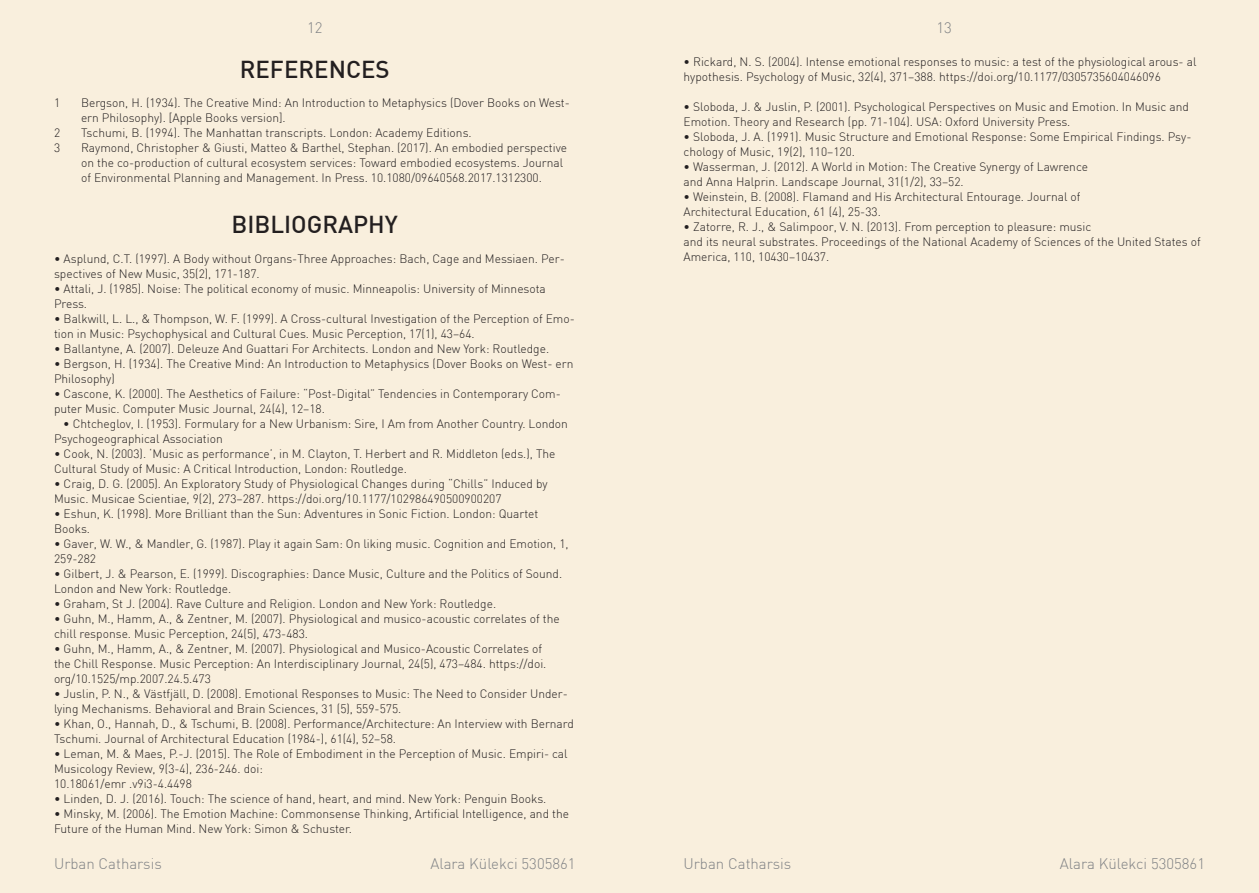
<style>
.page{position:relative;width:1259px;height:893px;background:#fff}
.page>*{position:absolute;margin:0;border:0;box-sizing:border-box;transform-origin:0 0}
.t1{font:500 24px "DIN";color:#231f20}
.t2{font:300 15px "DIN";color:#808285}
.t3{font:300 12px/15px "DIN";color:#231f20}
</style>
<div class="page">
<div style="left:0;top:0;width:629px;height:893px;background:#f9efdd"></div>
<div style="left:629px;top:0;width:630px;height:893px;background:#f9efdd"></div>
<p class="t2" style="left:307px;top:18px;width:17px">12</p>
<p class="t2" style="left:936px;top:18px;width:17px">13</p>
<p class="t1" style="left:240px;top:54px;width:151px">REFERENCES</p>
<p class="t3" style="left:54px;top:95px;width:8px">1</p>
<p class="t3" style="left:81px;top:95px;width:490px">Bergson, H. (1934). The Creative Mind: An Introduction to Metaphysics (Dover Books on West&shy;ern Philosophy). [Apple Books version].</p>
<p class="t3" style="left:54px;top:125px;width:8px">2</p>
<p class="t3" style="left:81px;top:125px;width:392px">Tschumi, B. (1994). The Manhattan transcripts. London: Academy Editions.</p>
<p class="t3" style="left:54px;top:140px;width:8px">3</p>
<p class="t3" style="left:81px;top:140px;width:487px">Raymond, Christopher &amp; Giusti, Matteo &amp; Barthel, Stephan. (2017). An embodied perspective on the co-production of cultural ecosystem services: Toward embodied ecosystems. Journal of Environmental Planning and Management. In Press. 10.1080/09640568.2017.1312300.</p>
<p class="t1" style="left:232px;top:209px;width:168px">BIBLIOGRAPHY</p>
<p class="t3" style="left:54px;top:251px;width:512px">• Asplund, C.T. (1997). A Body without Organs-Three Approaches: Bach, Cage and Messiaen. Per&shy;spectives of New Music, 35(2), 171-187.</p>
<p class="t3" style="left:54px;top:281px;width:493px">• Attali, J. (1985). Noise: The political economy of music. Minneapolis: University of Minnesota<br>Press.</p>
<p class="t3" style="left:54px;top:311px;width:522px">• Balkwill, L. L., &amp; Thompson, W. F. (1999). A Cross-cultural Investigation of the Perception of Emo&shy;tion in Music: Psychophysical and Cultural Cues. Music Perception, 17(1), 43–64.</p>
<p class="t3" style="left:54px;top:341px;width:497px">• Ballantyne, A. (2007). Deleuze And Guattari For Architects. London and New York: Routledge.</p>
<p class="t3" style="left:54px;top:356px;width:521px">• Bergson, H. (1934). The Creative Mind: An Introduction to Metaphysics (Dover Books on West- ern<br>Philosophy)</p>
<p class="t3" style="left:54px;top:386px;width:508px">• Cascone, K. (2000). The Aesthetics of Failure: “Post-Digital” Tendencies in Contemporary Com&shy;puter Music. Computer Music Journal, 24(4), 12–18.</p>
<p class="t3" style="left:54px;top:416px;width:515px;text-indent:9px">• Chtcheglov, I. (1953). Formulary for a New Urbanism: Sire, I Am from Another Country. London<br>Psychogeographical Association</p>
<p class="t3" style="left:54px;top:446px;width:503px">• Cook, N. (2003). ‘Music as performance’, in M. Clayton, T. Herbert and R. Middleton (eds.), The<br>Cultural Study of Music: A Critical Introduction, London: Routledge.</p>
<p class="t3" style="left:54px;top:476px;width:495px">• Craig, D. G. (2005). An Exploratory Study of Physiological Changes during “Chills” Induced by<br>Music. Musicae Scientiae, 9(2), 273–287. https://doi.org/10.1177/102986490500900207</p>
<p class="t3" style="left:54px;top:506px;width:486px">• Eshun, K. (1998). More Brilliant than the Sun: Adventures in Sonic Fiction. London: Quartet<br>Books.</p>
<p class="t3" style="left:54px;top:536px;width:516px">• Gaver, W. W., &amp; Mandler, G. (1987). Play it again Sam: On liking music. Cognition and Emotion, 1,<br>259-282</p>
<p class="t3" style="left:54px;top:566px;width:510px">• Gilbert, J. &amp; Pearson, E. (1999). Discographies: Dance Music, Culture and the Politics of Sound.<br>London and New York: Routledge.</p>
<p class="t3" style="left:54px;top:596px;width:444px">• Graham, St J. (2004). Rave Culture and Religion. London and New York: Routledge.</p>
<p class="t3" style="left:54px;top:611px;width:507px">• Guhn, M., Hamm, A., &amp; Zentner, M. (2007). Physiological and musico-acoustic correlates of the chill response. Music Perception, 24(5), 473-483.</p>
<p class="t3" style="left:54px;top:641px;width:494px">• Guhn, M., Hamm, A., &amp; Zentner, M. (2007). Physiological and Musico-Acoustic Correlates of the Chill Response. Music Perception: An Interdisciplinary Journal, 24(5), 473–484. https://doi. org/10.1525/mp.2007.24.5.473</p>
<p class="t3" style="left:54px;top:686px;width:515px">• Juslin, P. N., &amp; Västfjäll, D. (2008). Emotional Responses to Music: The Need to Consider Under&shy;lying Mechanisms. Behavioral and Brain Sciences, 31 (5), 559-575.</p>
<p class="t3" style="left:54px;top:716px;width:521px">• Khan, O., Hannah, D., &amp; Tschumi, B. (2008). Performance/Architecture: An Interview with Bernard<br>Tschumi. Journal of Architectural Education (1984-), 61(4), 52–58.</p>
<p class="t3" style="left:54px;top:746px;width:515px">• Leman, M. &amp; Maes, P.-J. (2015). The Role of Embodiment in the Perception of Music. Empiri- cal<br>Musicology Review, 9(3-4), 236-246. doi:</p>
<p class="t3" style="left:54px;top:776px;width:139px">10.18061/emr .v9i3-4.4498</p>
<p class="t3" style="left:54px;top:791px;width:494px">• Linden, D. J. (2016). Touch: The science of hand, heart, and mind. New York: Penguin Books.</p>
<p class="t3" style="left:54px;top:806px;width:516px">• Minsky, M. (2006). The Emotion Machine: Commonsense Thinking, Artificial Intelligence, and the<br>Future of the Human Mind. New York: Simon &amp; Schuster.</p>
<p class="t3" style="left:683px;top:54px;width:514px">• Rickard, N. S. (2004). Intense emotional responses to music: a test of the physiological arous- al hypothesis. Psychology of Music, 32(4), 371–388. https://doi.org/10.1177/0305735604046096</p>
<p class="t3" style="left:683px;top:99px;width:507px">• Sloboda, J. &amp; Juslin, P. (2001). Psychological Perspectives on Music and Emotion. In Music and<br>Emotion. Theory and Research (pp. 71-104). USA: Oxford University Press.</p>
<p class="t3" style="left:683px;top:129px;width:509px">• Sloboda, J. A. (1991). Music Structure and Emotional Response: Some Empirical Findings. Psy&shy;chology of Music, 19(2), 110–120.</p>
<p class="t3" style="left:683px;top:159px;width:406px">• Wasserman, J. (2012). A World in Motion: The Creative Synergy of Lawrence</p>
<p class="t3" style="left:683px;top:174px;width:282px">and Anna Halprin. Landscape Journal, 31(1/2), 33–52.</p>
<p class="t3" style="left:683px;top:189px;width:398px">• Weinstein, B. (2008). Flamand and His Architectural Entourage. Journal of</p>
<p class="t3" style="left:683px;top:204px;width:199px">Architectural Education, 61 (4), 25-33.</p>
<p class="t3" style="left:683px;top:219px;width:409px">• Zatorre, R. J., &amp; Salimpoor, V. N. (2013). From perception to pleasure: music</p>
<p class="t3" style="left:683px;top:234px;width:519px">and its neural substrates. Proceedings of the National Academy of Sciences of the United States of<br>America, 110, 10430–10437.</p>
<p class="t2" style="left:54px;top:854px;width:109px">Urban Catharsis</p>
<p class="t2" style="left:430px;top:854px;width:147px">Alara Külekci 5305861</p>
<p class="t2" style="left:683px;top:854px;width:109px">Urban Catharsis</p>
<p class="t2" style="left:1060px;top:854px;width:147px">Alara Külekci 5305861</p>
</div>
